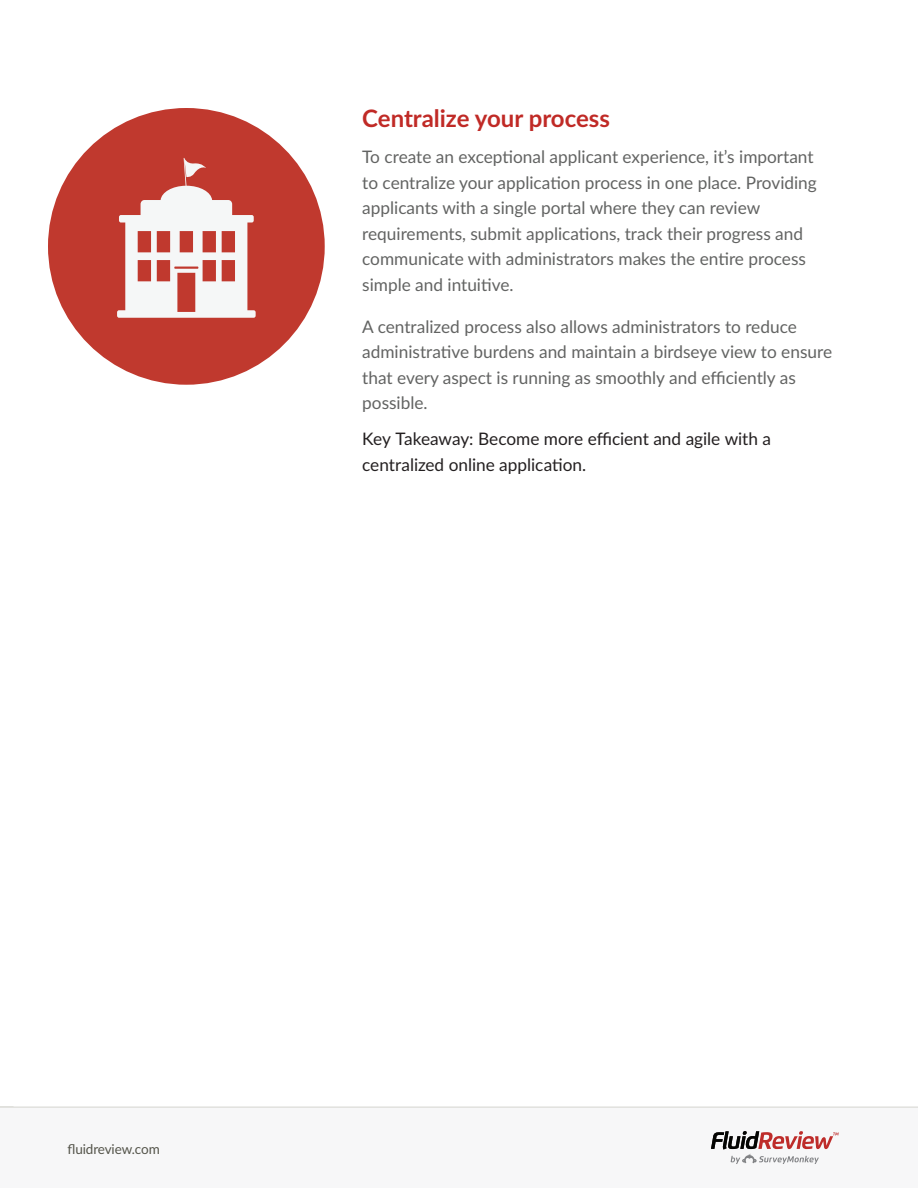
<style>
.page{position:relative;width:918px;height:1188px;background:#fff}
.page>*{position:absolute;margin:0;border:0;box-sizing:border-box;transform-origin:0 0}
.t1{font:700 24px "Lato";color:#c02a26}
.t2{font:17.25px/25.5px "Lato";color:#626362}
.t3{font:17.25px/25.5px "Lato";color:#231f20}
.t4{font:13.5px "Lato";letter-spacing:-.01em;color:#54544a}
</style>
<div class="page">
<div style="left:48px;top:108px;width:277px;height:277px;background:#c0392e;border-radius:50%"></div>
<svg style="left:117px;top:158px;width:139px;height:160px"></svg>
<div style="left:0;top:1107px;width:918px;height:81px;background:#f7f7f8"></div>
<hr style="left:0;top:1107px;width:918px;height:1px;background:#d4d4cf">
<svg style="left:711px;top:1131px;width:127px;height:33px"></svg>
<p class="t1" style="left:362px;top:101px;width:249px">Centralize your process</p>
<p class="t2" style="left:362px;top:144px;width:456px">To create an exceptional applicant experience, it’s important to centralize your application process in one place. Providing applicants with a single portal where they can review requirements, submit applications, track their progress and communicate with administrators makes the entire process simple and intuitive.</p>
<p class="t2" style="left:362px;top:313px;width:471px">A centralized process also allows administrators to reduce administrative burdens and maintain a birdseye view to ensure that every aspect is running as smoothly and efficiently as possible.</p>
<p class="t3" style="left:362px;top:426px;width:410px">Key Takeaway: Become more efficient and agile with a centralized online application.</p>
<p class="t4" style="left:68px;top:1139px;width:94px">fluidreview.com</p>
</div>
